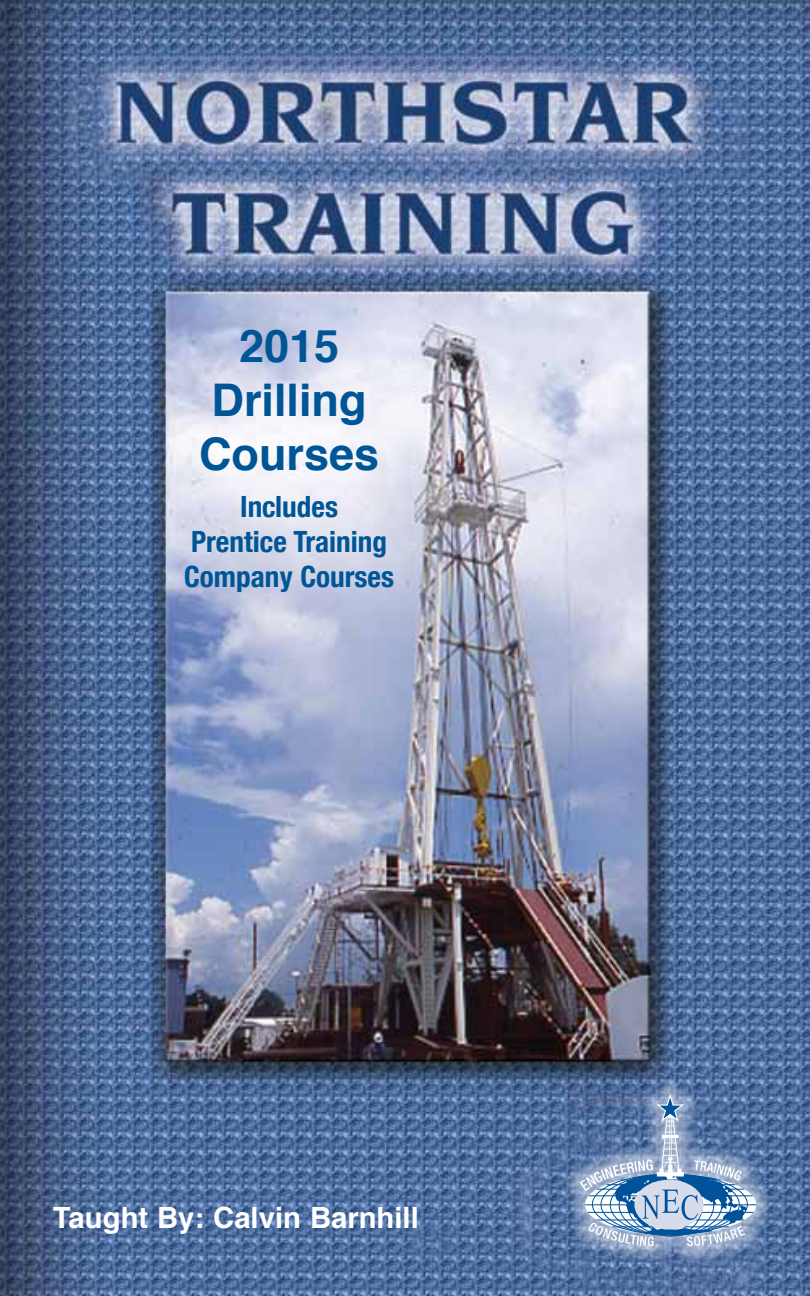
<style>
.page{position:relative;width:810px;height:1296px;background:#fff}
.page>*{position:absolute;margin:0;border:0;box-sizing:border-box;transform-origin:0 0}
.t1{font:700 45px/54px "Helvetica";color:#005596;text-align:center}
.t2{font:700 condensed 29.25px/35.1px "Helvetica Neue";color:#005596;text-align:center}
.t3{font:700 29.25px "Helvetica";color:#fff}
</style>
<div class="page">
<img style="left:0;top:0;width:810px;height:1296px">
<svg style="left:563px;top:1077px;width:208px;height:184px;background:#5c78a5"></svg>
<hr style="left:589px;top:1195px;width:164px;height:1px;background:#00539b">
<hr style="left:588px;top:1212px;width:165px;height:1px;background:#00539b">
<hr style="left:585px;top:1204px;width:171px;height:1px;background:#00539b">
<svg style="left:580px;top:1094px;width:168px;height:152px;background:#7f9bbf"></svg>
<h1 class="t1" style="left:199px;top:320px;width:182px">2015<br>Drilling<br>Courses</h1>
<p class="t2" style="left:184px;top:488px;width:211px">Includes<br>Prentice Training<br>Company Courses</p>
<p class="t3" style="left:53px;top:1194px;width:367px">Taught By: Calvin Barnhill</p>
</div>
